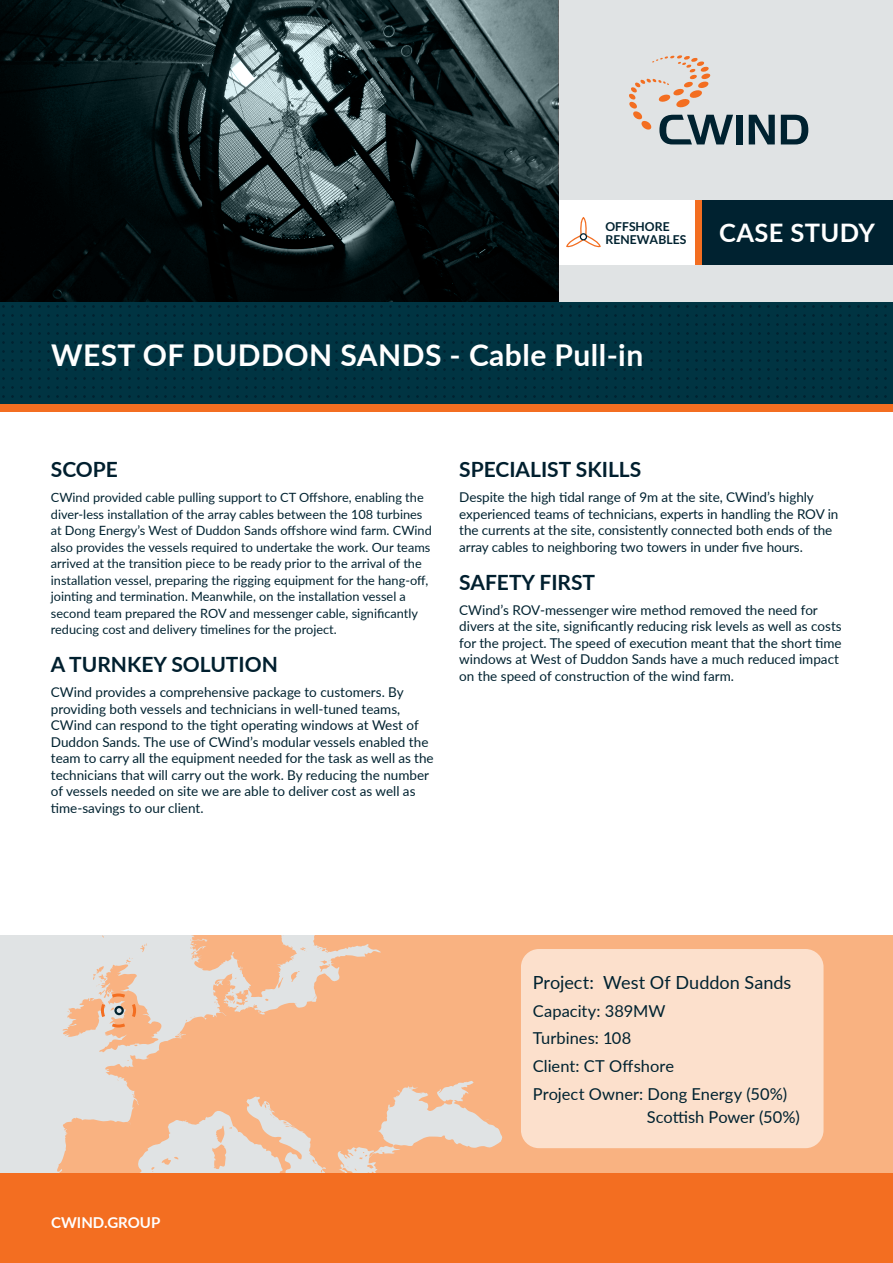
<style>
.page{position:relative;width:893px;height:1263px;background:#fff}
.page>*{position:absolute;margin:0;border:0;box-sizing:border-box;transform-origin:0 0}
.t1{font:700 30px "Lato";letter-spacing:.015em;color:#fff}
.t2{font:700 25.5px "Lato";letter-spacing:.015em;color:#fff}
.t3{font:700 21px "Lato";color:#001f2e}
.t4{font:18.15px "Lato";color:#002230}
.t5{font:16.5px/27.6px "Lato";color:#002230}
.t6{font:700 15px "Lato";color:#fff}
.t7{font:13.5px/16.5px "Lato";color:#002230}
.t8{font:12.75px/16.5px "Lato";color:#002230}
.t9{font:700 12.3px/12.5px "Lato";color:#002230}
</style>
<div class="page">
<div style="left:0;top:302px;width:893px;height:106px;background:linear-gradient(to right,#003341,#003341)"></div>
<div style="left:0;top:404px;width:893px;height:8px;background:#f36e21"></div>
<div style="left:558px;top:0;width:335px;height:302px;background:#e0e3e4"></div>
<svg style="left:629px;top:55px;width:104px;height:89px"></svg>
<div style="left:736px;top:115px;width:7px;height:29px;background:#002230"></div>
<svg style="left:749px;top:115px;width:26px;height:29px"></svg>
<svg style="left:781px;top:115px;width:27px;height:29px"></svg>
<div style="left:0;top:1173px;width:893px;height:90px;background:#f36e21"></div>
<div style="left:702px;top:200px;width:191px;height:65px;background:#002230"></div>
<div style="left:694px;top:200px;width:8px;height:65px;background:#f36e21"></div>
<div style="left:558px;top:200px;width:136px;height:65px;background:#fff"></div>
<svg style="left:0;top:0;width:558px;height:302px"></svg>
<svg style="left:566px;top:217px;width:35px;height:31px"></svg>
<svg style="left:0;top:935px;width:893px;height:238px;fill:#f9b281"></svg>
<svg style="left:212px;top:1125px;width:20px;height:44px"></svg>
<svg style="left:278px;top:977px;width:5px;height:11px"></svg>
<svg style="left:292px;top:955px;width:2px;height:6px"></svg>
<svg style="left:291px;top:971px;width:10px;height:11px"></svg>
<svg style="left:264px;top:1102px;width:11px;height:16px"></svg>
<svg style="left:282px;top:1121px;width:13px;height:8px"></svg>
<svg style="left:226px;top:989px;width:23px;height:18px"></svg>
<svg style="left:264px;top:998px;width:5px;height:4px"></svg>
<svg style="left:300px;top:947px;width:7px;height:5px"></svg>
<svg style="left:314px;top:945px;width:13px;height:8px"></svg>
<svg style="left:319px;top:960px;width:11px;height:12px"></svg>
<svg style="left:151px;top:1167px;width:4px;height:5px"></svg>
<svg style="left:161px;top:1156px;width:17px;height:9px"></svg>
<svg style="left:177px;top:1032px;width:5px;height:4px"></svg>
<svg style="left:186px;top:1016px;width:9px;height:5px"></svg>
<svg style="left:312px;top:1159px;width:4px;height:5px"></svg>
<svg style="left:341px;top:1149px;width:33px;height:24px"></svg>
<svg style="left:190px;top:939px;width:6px;height:20px"></svg>
<svg style="left:0;top:935px;width:162px;height:117px"></svg>
<div style="left:521px;top:949px;width:302px;height:199px;background:#fce0cc;border-radius:18px"></div>
<p class="t9" style="left:605px;top:220px;width:82px">OFFSHORE<br>RENEWABLES</p>
<h2 class="t2" style="left:719px;top:214px;width:157px">CASE STUDY</h2>
<h1 class="t1" style="left:51px;top:333px;width:594px">WEST OF DUDDON SANDS - Cable Pull-in</h1>
<h3 class="t3" style="left:51px;top:454px;width:69px">SCOPE</h3>
<p class="t8" style="left:51px;top:489px;width:382px">CWind provided cable pulling support to CT Offshore, enabling the diver-less installation of the array cables between the 108 turbines at Dong Energy’s West of Duddon Sands offshore wind farm. CWind also provides the vessels required to undertake the work. Our teams arrived at the transition piece to be ready prior to the arrival of the installation vessel, preparing the rigging equipment for the hang-off, jointing and termination. Meanwhile, on the installation vessel a second team prepared the ROV and messenger cable, significantly reducing cost and delivery timelines for the project.</p>
<h3 class="t3" style="left:51px;top:649px;width:229px">A TURNKEY SOLUTION</h3>
<p class="t7" style="left:51px;top:683px;width:384px">CWind provides a comprehensive package to customers. By providing both vessels and technicians in well-tuned teams, CWind can respond to the tight operating windows at West of Duddon Sands. The use of CWind’s modular vessels enabled the team to carry all the equipment needed for the task as well as the technicians that will carry out the work. By reducing the number of vessels needed on site we are able to deliver cost as well as time-savings to our client.</p>
<h3 class="t3" style="left:459px;top:454px;width:184px">SPECIALIST SKILLS</h3>
<p class="t7" style="left:459px;top:488px;width:381px">Despite the high tidal range of 9m at the site, CWind’s highly experienced teams of technicians, experts in handling the ROV in the currents at the site, consistently connected both ends of the array cables to neighboring two towers in under five hours.</p>
<h3 class="t3" style="left:459px;top:567px;width:137px">SAFETY FIRST</h3>
<p class="t7" style="left:459px;top:601px;width:384px">CWind’s ROV-messenger wire method removed the need for divers at the site, significantly reducing risk levels as well as costs for the project. The speed of execution meant that the short time windows at West of Duddon Sands have a much reduced impact on the speed of construction of the wind farm.</p>
<p class="t6" style="left:51px;top:1212px;width:111px">CWIND.GROUP</p>
<h3 class="t4" style="left:533px;top:969px;width:260px">Project: West Of Duddon Sands</h3>
<p class="t5" style="left:533px;top:996px;width:256px">Capacity: 389MW<br>Turbines: 108<br>Client: CT Offshore<br>Project Owner: Dong Energy (50%)</p>
<p class="t5" style="left:647px;top:1102px;width:154px">Scottish Power (50%)</p>
</div>
